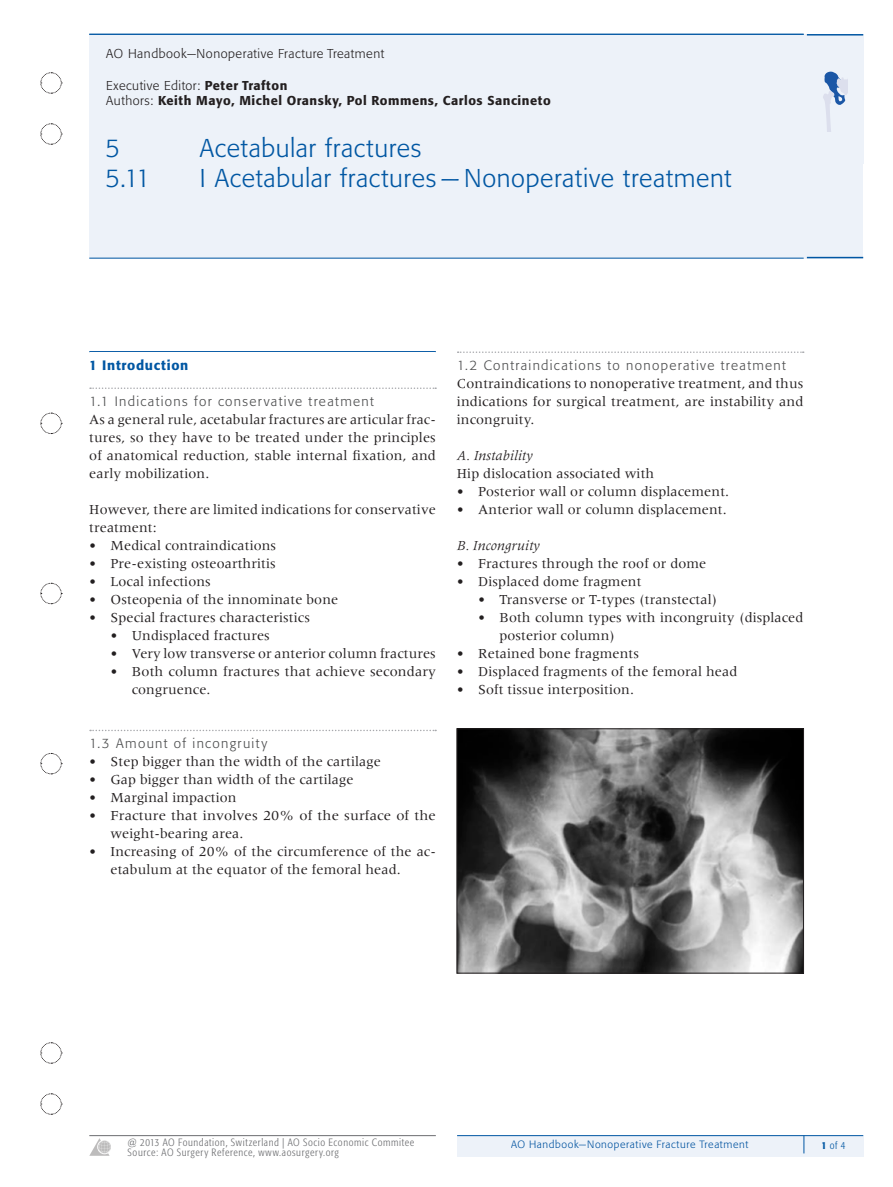
<style>
.page{position:relative;width:893px;height:1187px;background:#fff}
.page>*{position:absolute;margin:0;border:0;box-sizing:border-box;transform-origin:0 0}
.t1{font:300 25.5px "Formata BQ";letter-spacing:.025em;color:#0157a3}
.t2{font:14.25px/18px "Meridien LT Std";letter-spacing:.01em;color:#231f20}
.t3{font:italic 14.25px "Meridien LT Std";letter-spacing:.01em;color:#231f20}
.t4{font:300 13.5px "Formata BQ";letter-spacing:.095em;color:#4b4c4d}
.t5{font:500 13.5px "Formata BQ";letter-spacing:.05em;color:#0157a3}
.t6{font:500 12.75px/15.8px "Formata BQ";letter-spacing:.04em;color:#231f20}
.t7{font:300 12.75px "Formata BQ";letter-spacing:.04em;color:#231f20}
.t8{font:300 condensed 10.5px "Formata BQ";letter-spacing:.055em;color:#6c6d70}
.t9{font:300 10.5px "Formata BQ";letter-spacing:.055em;color:#0157a3}
.t10{font:300 condensed 10.5px "Formata BQ";color:#0157a3}
.s1{font-weight:300}
.s2{font-weight:500}
</style>
<div class="page">
<div style="left:89px;top:34px;width:774px;height:224px;background:#edf2f9"></div>
<hr style="left:807px;top:34px;width:56px;height:2px;background:#0157a3">
<hr style="left:89px;top:34px;width:715px;height:1px;background:#0157a3">
<hr style="left:89px;top:258px;width:715px;height:1px;background:#0157a3">
<hr style="left:807px;top:257px;width:56px;height:1px;background:#0157a3">
<div style="left:457px;top:1135px;width:406px;height:21px;background:#edf2f9"></div>
<hr style="left:457px;top:1135px;width:406px;height:1px;background:#0157a3">
<hr style="left:89px;top:1135px;width:347px;height:1px;background:#6c6d70">
<svg style="left:803px;top:1135px;width:1px;height:18px"></svg>
<svg style="left:90px;top:1138px;width:21px;height:17px"></svg>
<svg style="left:823px;top:72px;width:24px;height:60px"></svg>
<hr style="left:89px;top:351px;width:347px;height:1px;background:#0157a3">
<svg style="left:90px;top:387px;width:346px;height:2px"></svg>
<svg style="left:90px;top:729px;width:346px;height:2px"></svg>
<svg style="left:458px;top:351px;width:346px;height:2px"></svg>
<img style="left:459px;top:730px;width:343px;height:241px">
<div style="left:457px;top:728px;width:347px;height:245px;border:1px solid #231f20"></div>
<svg style="left:40px;top:753px;width:22px;height:21px"></svg>
<svg style="left:40px;top:1093px;width:22px;height:21px"></svg>
<svg style="left:40px;top:412px;width:22px;height:22px"></svg>
<svg style="left:40px;top:72px;width:22px;height:22px"></svg>
<svg style="left:40px;top:582px;width:22px;height:22px"></svg>
<svg style="left:40px;top:123px;width:22px;height:22px"></svg>
<svg style="left:40px;top:1042px;width:22px;height:21px"></svg>
<p class="t7" style="left:106px;top:46px;width:279px">AO Handbook—Nonoperative Fracture Treatment</p>
<p class="t6" style="left:106px;top:77px;width:446px"><span class="s1">Executive Editor:</span> Peter Trafton<br><span class="s1">Authors:</span> Keith Mayo, Michel Oransky, Pol Rommens, Carlos Sancineto</p>
<h1 class="t1" style="left:105px;top:133px;width:16px">5</h1>
<h1 class="t1" style="left:200px;top:133px;width:223px">Acetabular fractures</h1>
<h1 class="t1" style="left:105px;top:163px;width:47px">5.11</h1>
<h1 class="t1" style="left:200px;top:163px;width:533px">I Acetabular fractures — Nonoperative treatment</h1>
<p class="t5" style="left:89px;top:357px;width:101px">1 Introduction</p>
<p class="t4" style="left:89px;top:393px;width:286px">1.1 Indications for conservative treatment</p>
<p class="t2" style="left:89px;top:410px;width:348px;text-align:justify">As a general rule, acetabular fractures are articular frac&shy;tures, so they have to be treated under the principles of anatomical reduction, stable internal fixation, and early mobilization.</p>
<p class="t2" style="left:89px;top:500px;width:348px">However, there are limited indications for conservative treatment:</p>
<p class="t2" style="left:89px;top:536px;width:188px">• Medical contraindications</p>
<p class="t2" style="left:89px;top:554px;width:188px">• Pre-existing osteoarthritis</p>
<p class="t2" style="left:89px;top:572px;width:123px">• Local infections</p>
<p class="t2" style="left:89px;top:590px;width:250px">• Osteopenia of the innominate bone</p>
<p class="t2" style="left:89px;top:608px;width:222px">• Special fractures characteristics</p>
<p class="t2" style="left:111px;top:626px;width:161px">• Undisplaced fractures</p>
<p class="t2" style="left:111px;top:644px;width:327px">• Very low transverse or anterior column fractures</p>
<p class="t2" style="left:132px;top:662px;width:306px;text-indent:-21px">• Both column fractures that achieve secondary congruence.</p>
<p class="t4" style="left:89px;top:735px;width:179px">1.3 Amount of incongruity</p>
<p class="t2" style="left:89px;top:752px;width:293px">• Step bigger than the width of the cartilage</p>
<p class="t2" style="left:89px;top:770px;width:266px">• Gap bigger than width of the cartilage</p>
<p class="t2" style="left:89px;top:788px;width:149px">• Marginal impaction</p>
<p class="t2" style="left:111px;top:806px;width:327px;text-indent:-21px">• Fracture that involves 20% of the surface of the weight-bearing area.</p>
<p class="t2" style="left:111px;top:842px;width:327px;text-indent:-21px">• Increasing of 20% of the circumference of the ac&shy;etabulum at the equator of the femoral head.</p>
<p class="t4" style="left:457px;top:357px;width:330px">1.2 Contraindications to nonoperative treatment</p>
<p class="t2" style="left:457px;top:374px;width:348px;text-align:justify">Contraindications to nonoperative treatment, and thus indications for surgical treatment, are instability and incongruity.</p>
<p class="t3" style="left:457px;top:448px;width:77px">A. Instability</p>
<p class="t2" style="left:457px;top:464px;width:199px">Hip dislocation associated with</p>
<p class="t2" style="left:457px;top:482px;width:274px">• Posterior wall or column displacement.</p>
<p class="t2" style="left:457px;top:500px;width:271px">• Anterior wall or column displacement.</p>
<p class="t3" style="left:457px;top:538px;width:84px">B. Incongruity</p>
<p class="t2" style="left:457px;top:554px;width:251px">• Fractures through the roof or dome</p>
<p class="t2" style="left:457px;top:572px;width:186px">• Displaced dome fragment</p>
<p class="t2" style="left:478px;top:590px;width:241px">• Transverse or T-types (transtectal)</p>
<p class="t2" style="left:499px;top:608px;width:305px;text-indent:-21px">• Both column types with incongruity (displaced posterior column)</p>
<p class="t2" style="left:457px;top:644px;width:183px">• Retained bone fragments</p>
<p class="t2" style="left:457px;top:662px;width:282px">• Displaced fragments of the femoral head</p>
<p class="t2" style="left:457px;top:680px;width:179px">• Soft tissue interposition.</p>
<p class="t8" style="left:128px;top:1135px;width:288px">@ 2013 AO Foundation, Switzerland | AO Socio Economic Commitee</p>
<p class="t9" style="left:511px;top:1138px;width:239px">AO Handbook—Nonoperative Fracture Treatment</p>
<p class="t8" style="left:128px;top:1146px;width:213px">Source: AO Surgery Reference, www.aosurgery.org</p>
<p class="t10" style="left:821px;top:1138px;width:25px"><span class="s2">1</span> of 4</p>
</div>
